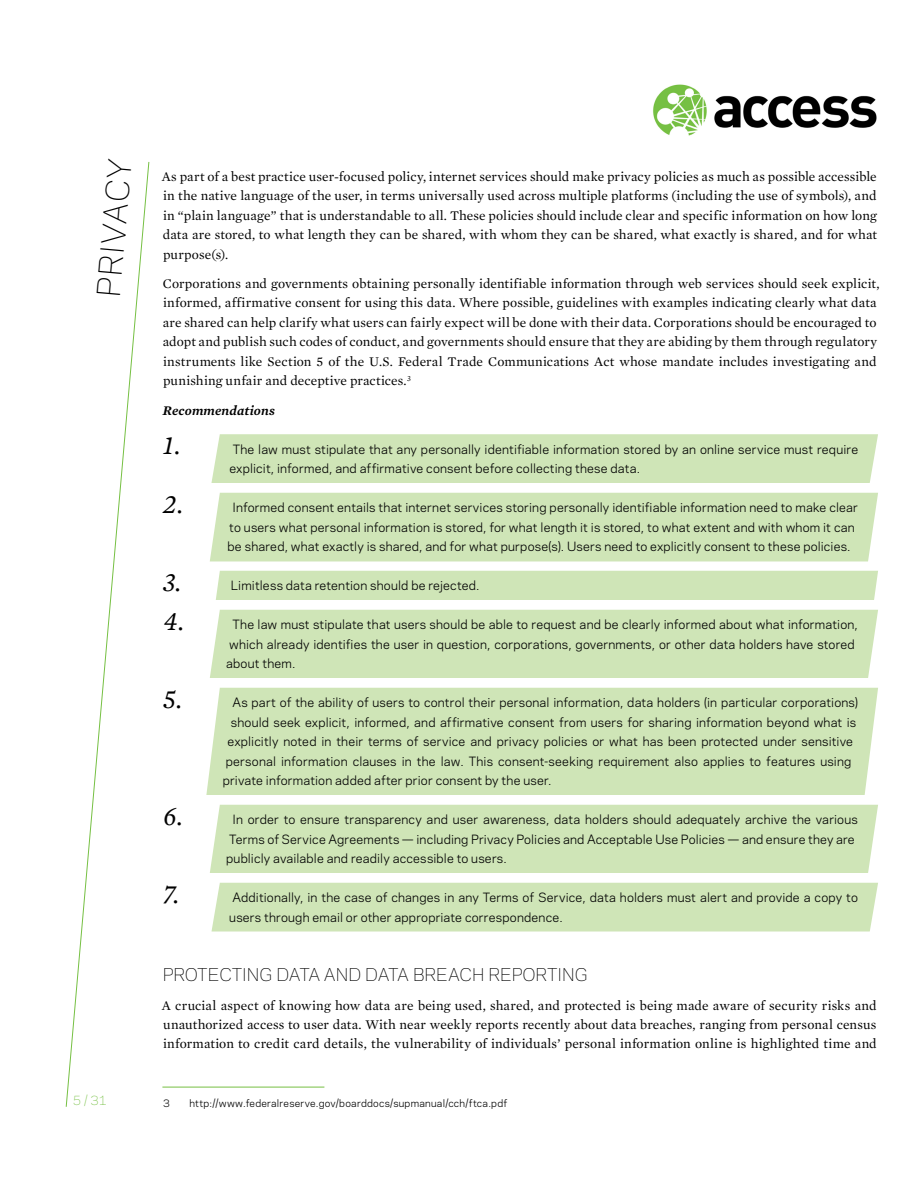
<style>
.page{position:relative;width:918px;height:1188px;background:#fff}
.page>*{position:absolute;margin:0;border:0;box-sizing:border-box;transform-origin:0 0}
.t1{font:300 30px "Galaxie Polaris";color:#000}
.t2{font:italic 27px/58.9px "Mercury Text G1";color:#000}
.t3{font:300 16.5px "Galaxie Polaris";color:#000}
.t4{font:13.5px/19.5px "Mercury Text G1 Roman";letter-spacing:.01em;color:#000;text-align:justify}
.t5{font:italic 600 13.5px "Mercury Text G2";letter-spacing:.01em;color:#000}
.t6{font:12px/19.5px "Galaxie Polaris";letter-spacing:.015em;color:#000}
.t7{font:300 12px "Galaxie Polaris";color:#76c043}
.t8{font:9.75px "Galaxie Polaris";letter-spacing:.025em;color:#000}
</style>
<div class="page">
<img style="left:653px;top:84px;width:224px;height:52px">
<svg style="left:65px;top:162px;width:85px;height:945px"></svg>
<hr style="left:162px;top:1087px;width:162px;height:1px;background:#76c043">
<div style="left:211px;top:434px;width:667px;height:49px;background:#cfe5b7"></div>
<div style="left:210px;top:493px;width:668px;height:68px;background:#cfe5b7"></div>
<div style="left:216px;top:571px;width:662px;height:29px;background:#cfe5b7"></div>
<div style="left:210px;top:610px;width:668px;height:68px;background:#cfe5b7"></div>
<div style="left:210px;top:805px;width:668px;height:68px;background:#cfe5b7"></div>
<div style="left:212px;top:883px;width:666px;height:49px;background:#cfe5b7"></div>
<div style="left:206px;top:688px;width:672px;height:107px;background:#cfe5b7"></div>
<p class="t1" style="left:86px;top:295px;width:45px;rotate:-85deg">PRIVACY</p>
<p class="t7" style="left:73px;top:1091px;width:36px">5 / 31</p>
<p class="t4" style="left:162px;top:167px;width:717px">As part of a best practice user-focused policy, internet services should make privacy policies as much as possible accessible in the native language of the user, in terms universally used across multiple platforms (including the use of symbols), and in “plain language” that is understandable to all. These policies should include clear and specific information on how long data are stored, to what length they can be shared, with whom they can be shared, what exactly is shared, and for what purpose(s).</p>
<p class="t4" style="left:163px;top:274px;width:718px;text-align:left">Corporations and governments obtaining personally identifiable information through web services should seek explicit, informed, affirmative consent for using this data. Where possible, guidelines with examples indicating clearly what data are shared can help clarify what users can fairly expect will be done with their data. Corporations should be encouraged to adopt and publish such codes of conduct, and governments should ensure that they are abiding by them through regulatory instruments like Section 5 of the U.S. Federal Trade Communications Act whose mandate includes investigating and punishing unfair and deceptive practices.<sup>3</sup></p>
<p class="t5" style="left:163px;top:402px;width:114px">Recommendations</p>
<p class="t2" style="left:163px;top:415px;width:21px">1.<br>2.</p>
<p class="t2" style="left:163px;top:562px;width:22px;line-height:39px">3.<br>4.</p>
<p class="t2" style="left:163px;top:669px;width:20px">5.</p>
<p class="t2" style="left:163px;top:786px;width:21px">6.</p>
<p class="t2" style="left:163px;top:864px;width:17px">7.</p>
<p class="t6" style="left:229px;top:439px;width:630px">The law must stipulate that any personally identifiable information stored by an online service must require explicit, informed, and affirmative consent before collecting these data.</p>
<p class="t6" style="left:228px;top:497px;width:632px;text-indent:5px">Informed consent entails that internet services storing personally identifiable information need to make clear to users what personal information is stored, for what length it is stored, to what extent and with whom it can be shared, what exactly is shared, and for what purpose(s). Users need to explicitly consent to these policies.</p>
<p class="t6" style="left:231px;top:575px;width:250px">Limitless data retention should be rejected.</p>
<p class="t6" style="left:226px;top:614px;width:633px;text-indent:6px">The law must stipulate that users should be able to request and be clearly informed about what information, which already identifies the user in question, corporations, governments, or other data holders have stored about them.</p>
<p class="t6" style="left:232px;top:692px;width:627px">As part of the ability of users to control their personal information, data holders (in particular corporations)</p>
<p class="t6" style="left:231px;top:712px;width:627px">should seek explicit, informed, and affirmative consent from users for sharing information beyond what is</p>
<p class="t6" style="left:228px;top:731px;width:627px">explicitly noted in their terms of service and privacy policies or what has been protected under sensitive</p>
<p class="t6" style="left:226px;top:751px;width:627px">personal information clauses in the law. This consent-seeking requirement also applies to features using</p>
<p class="t6" style="left:223px;top:770px;width:330px">private information added after prior consent by the user.</p>
<p class="t6" style="left:226px;top:809px;width:633px;text-indent:6px">In order to ensure transparency and user awareness, data holders should adequately archive the various<br>Terms of Service Agreements — including Privacy Policies and Acceptable Use Policies — and ensure they are publicly available and readily accessible to users.</p>
<p class="t6" style="left:229px;top:887px;width:630px">Additionally, in the case of changes in any Terms of Service, data holders must alert and provide a copy to users through email or other appropriate correspondence.</p>
<p class="t3" style="left:163px;top:963px;width:424px">PROTECTING DATA AND DATA BREACH REPORTING</p>
<p class="t4" style="left:162px;top:995px;width:717px">A crucial aspect of knowing how data are being used, shared, and protected is being made aware of security risks and unauthorized access to user data. With near weekly reports recently about data breaches, ranging from personal census information to credit card details, the vulnerability of individuals’ personal information online is highlighted time and</p>
<p class="t8" style="left:163px;top:1096px;width:8px">3</p>
<p class="t8" style="left:189px;top:1096px;width:319px">http://www.federalreserve.gov/boarddocs/supmanual/cch/ftca.pdf</p>
</div>
